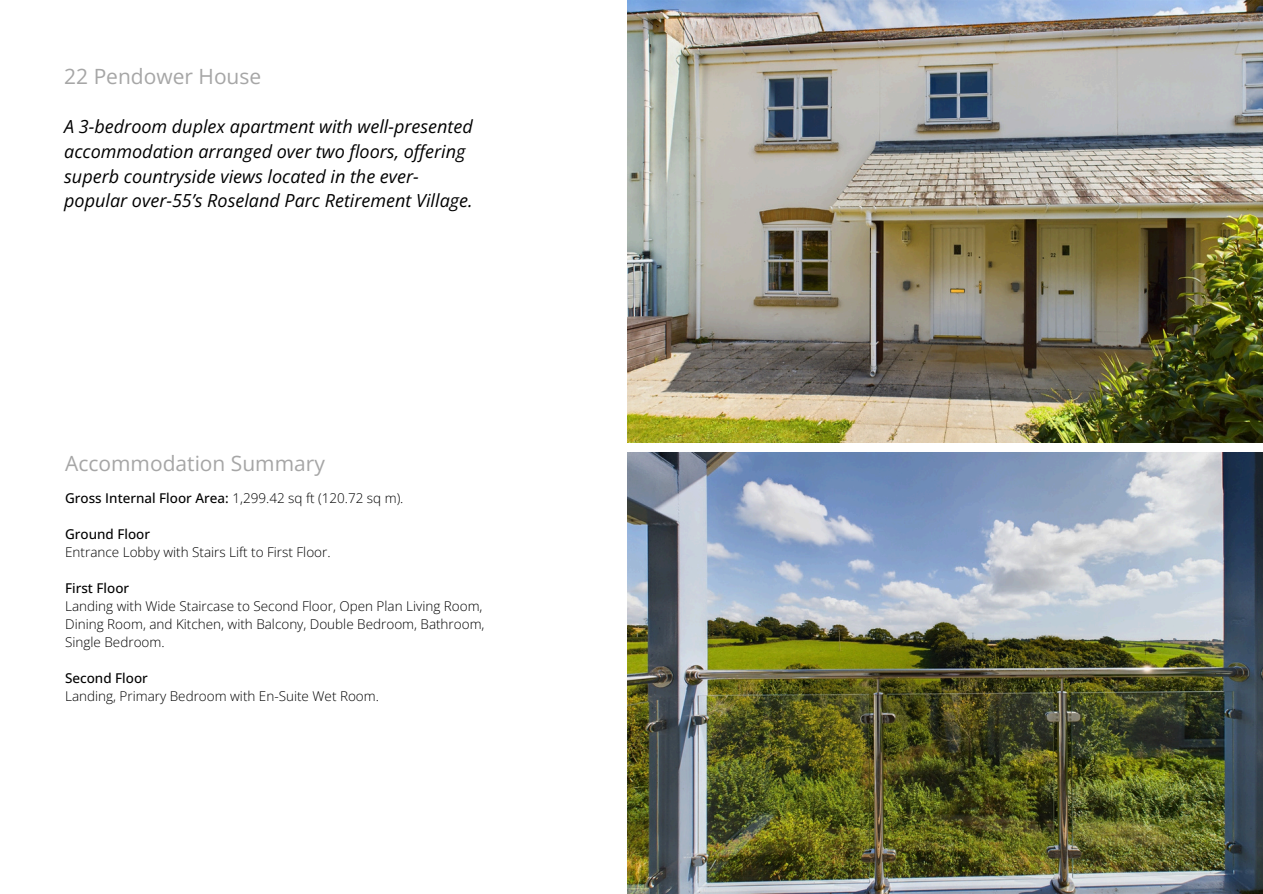
<style>
.page{position:relative;width:1263px;height:894px;background:#fff}
.page>*{position:absolute;margin:0;border:0;box-sizing:border-box;transform-origin:0 0}
.t1{font:21px "Open Sans";color:#a6a6a6}
.t2{font:italic 18px/24.8px "Open Sans";color:#000}
.t3{font:300 13.5px/18px "Open Sans";color:#000}
.t4{font:500 13.5px "Open Sans";color:#000}
.s1{font-weight:500}
</style>
<div class="page">
<img style="left:627px;top:0;width:636px;height:442px">
<img style="left:627px;top:452px;width:636px;height:441px">
<p class="t1" style="left:64px;top:62px;width:199px">22 Pendower House</p>
<h1 class="t2" style="left:64px;top:114px;width:410px">A 3-bedroom duplex apartment with well-presented accommodation arranged over two floors, offering superb countryside views located in the ever&shy;popular over-55’s Roseland Parc Retirement Village.</h1>
<p class="t1" style="left:65px;top:449px;width:261px">Accommodation Summary</p>
<p class="t3" style="left:65px;top:488px;width:340px"><span class="s1">Gross Internal Floor Area:</span> 1,299.42 sq ft (120.72 sq m).</p>
<p class="t4" style="left:65px;top:524px;width:86px">Ground Floor</p>
<p class="t3" style="left:65px;top:542px;width:267px">Entrance Lobby with Stairs Lift to First Floor.</p>
<p class="t4" style="left:65px;top:578px;width:66px">First Floor</p>
<p class="t3" style="left:65px;top:596px;width:421px">Landing with Wide Staircase to Second Floor, Open Plan Living Room,<br>Dining Room, and Kitchen, with Balcony, Double Bedroom, Bathroom,<br>Single Bedroom.</p>
<p class="t4" style="left:65px;top:668px;width:84px">Second Floor</p>
<p class="t3" style="left:65px;top:686px;width:315px">Landing, Primary Bedroom with En-Suite Wet Room.</p>
</div>
